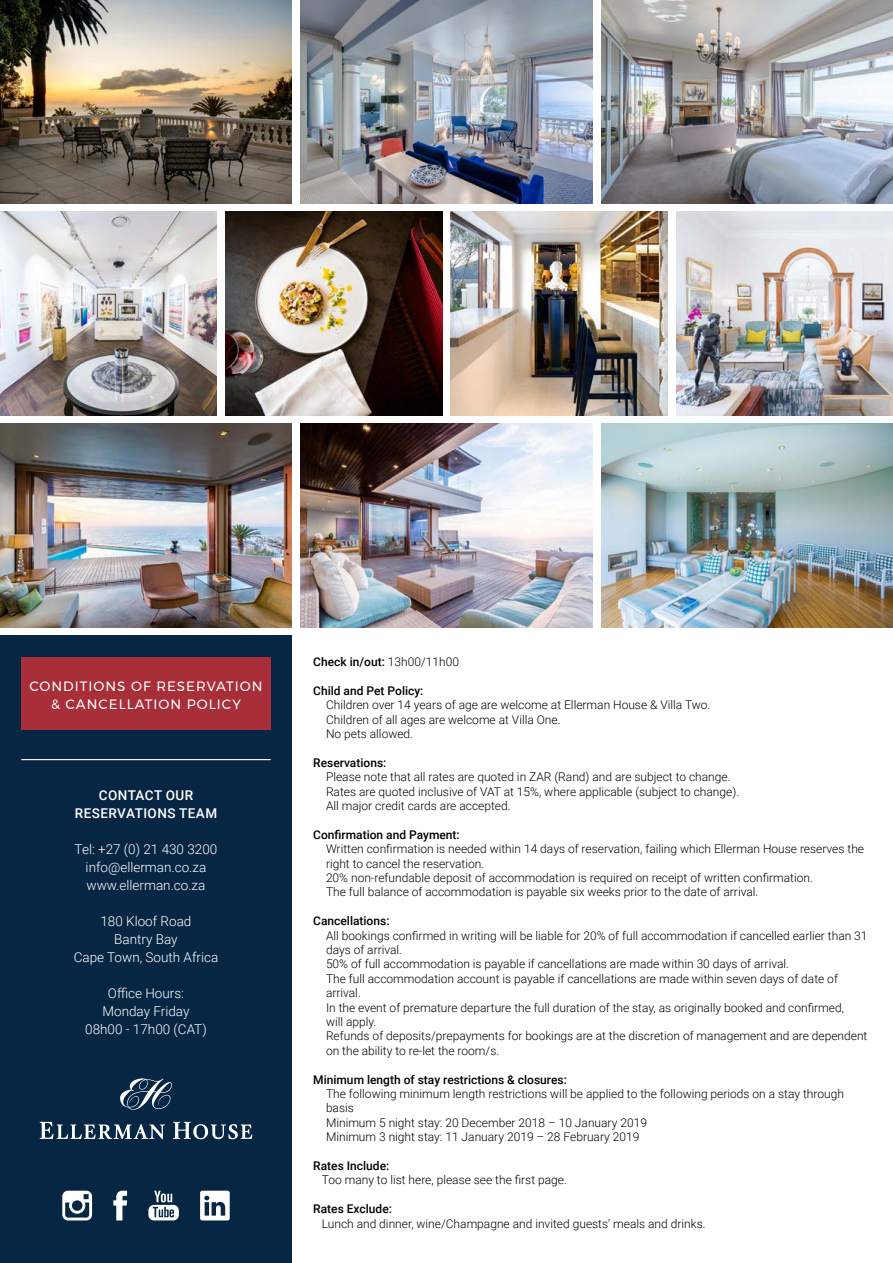
<style>
.page{position:relative;width:893px;height:1263px;background:#fff}
.page>*{position:absolute;margin:0;border:0;box-sizing:border-box;transform-origin:0 0}
.t1{font:300 13.5px/18px "Roboto";color:#fff;text-align:center}
.t2{font:13.5px/18px "Montserrat";letter-spacing:.075em;color:#fff;text-align:center}
.t3{font:500 13.5px/18px "Roboto";letter-spacing:.035em;color:#fff;text-align:center}
.t4{font:300 12px/14.4px "Roboto";color:#000}
.t5{font:500 12px "Roboto";color:#000}
.s1{font-weight:300}
</style>
<div class="page">
<div style="left:0;top:636px;width:292px;height:627px;background:#072643"></div>
<img style="left:0;top:0;width:292px;height:203px">
<img style="left:0;top:424px;width:292px;height:203px">
<img style="left:300px;top:424px;width:292px;height:203px">
<img style="left:601px;top:424px;width:292px;height:203px">
<img style="left:300px;top:0;width:292px;height:203px">
<img style="left:601px;top:0;width:292px;height:203px">
<img style="left:0;top:212px;width:217px;height:203px">
<img style="left:225px;top:212px;width:217px;height:203px">
<img style="left:451px;top:212px;width:217px;height:203px">
<img style="left:676px;top:212px;width:217px;height:203px">
<hr style="left:21px;top:759px;width:250px;height:1px;background:#fff">
<div style="left:21px;top:657px;width:250px;height:72px;background:#a82e39"></div>
<svg style="left:120px;top:1078px;width:52px;height:32px"></svg>
<svg style="left:173px;top:1122px;width:79px;height:17px"></svg>
<svg style="left:40px;top:1122px;width:125px;height:17px"></svg>
<svg style="left:62px;top:1191px;width:30px;height:29px"></svg>
<svg style="left:113px;top:1191px;width:14px;height:29px"></svg>
<svg style="left:148px;top:1191px;width:31px;height:29px"></svg>
<svg style="left:200px;top:1191px;width:30px;height:29px"></svg>
<p class="t2" style="left:29px;top:677px;width:235px">CONDITIONS OF RESERVATION &amp; CANCELLATION POLICY</p>
<p class="t3" style="left:75px;top:786px;width:144px">CONTACT OUR<br>RESERVATIONS TEAM</p>
<p class="t1" style="left:75px;top:840px;width:144px">Tel: +27 (0) 21 430 3200 info@ellerman.co.za www.ellerman.co.za</p>
<p class="t1" style="left:74px;top:912px;width:146px">180 Kloof Road<br>Bantry Bay<br>Cape Town, South Africa</p>
<p class="t1" style="left:85px;top:984px;width:123px">Office Hours:<br>Monday Friday<br>08h00 - 17h00 (CAT)</p>
<p class="t5" style="left:313px;top:653px;width:147px">Check in/out: <span class="s1">13h00/11h00</span></p>
<p class="t5" style="left:313px;top:682px;width:112px">Child and Pet Policy:</p>
<p class="t4" style="left:326px;top:697px;width:386px">Children over 14 years of age are welcome at Ellerman House &amp; Villa Two.<br>Children of all ages are welcome at Villa One.<br>No pets allowed.</p>
<p class="t5" style="left:313px;top:754px;width:75px">Reservations:</p>
<p class="t4" style="left:326px;top:769px;width:415px">Please note that all rates are quoted in ZAR (Rand) and are subject to change.<br>Rates are quoted inclusive of VAT at 15%, where applicable (subject to change).<br>All major credit cards are accepted.</p>
<p class="t5" style="left:313px;top:826px;width:148px">Confirmation and Payment:</p>
<p class="t4" style="left:326px;top:841px;width:540px">Written confirmation is needed within 14 days of reservation, failing which Ellerman House reserves the right to cancel the reservation.<br>20% non-refundable deposit of accommodation is required on receipt of written confirmation.<br>The full balance of accommodation is payable six weeks prior to the date of arrival.</p>
<p class="t5" style="left:313px;top:912px;width:78px">Cancellations:</p>
<p class="t4" style="left:326px;top:928px;width:543px">All bookings confirmed in writing will be liable for 20% of full accommodation if cancelled earlier than 31 days of arrival.<br>50% of full accommodation is payable if cancellations are made within 30 days of arrival.<br>The full accommodation account is payable if cancellations are made within seven days of date of arrival.<br>In the event of premature departure the full duration of the stay, as originally booked and confirmed,<br>will apply.<br>Refunds of deposits/prepayments for bookings are at the discretion of management and are dependent on the ability to re-let the room/s.</p>
<p class="t5" style="left:313px;top:1071px;width:255px">Minimum length of stay restrictions &amp; closures:</p>
<p class="t4" style="left:326px;top:1086px;width:519px">The following minimum length restrictions will be applied to the following periods on a stay through basis<br>Minimum 5 night stay: 20 December 2018 – 10 January 2019<br>Minimum 3 night stay: 11 January 2019 – 28 February 2019</p>
<p class="t5" style="left:313px;top:1157px;width:78px">Rates Include:</p>
<p class="t4" style="left:322px;top:1172px;width:247px">Too many to list here, please see the first page.</p>
<p class="t5" style="left:313px;top:1200px;width:80px">Rates Exclude:</p>
<p class="t4" style="left:322px;top:1216px;width:385px">Lunch and dinner, wine/Champagne and invited guests’ meals and drinks.</p>
</div>
